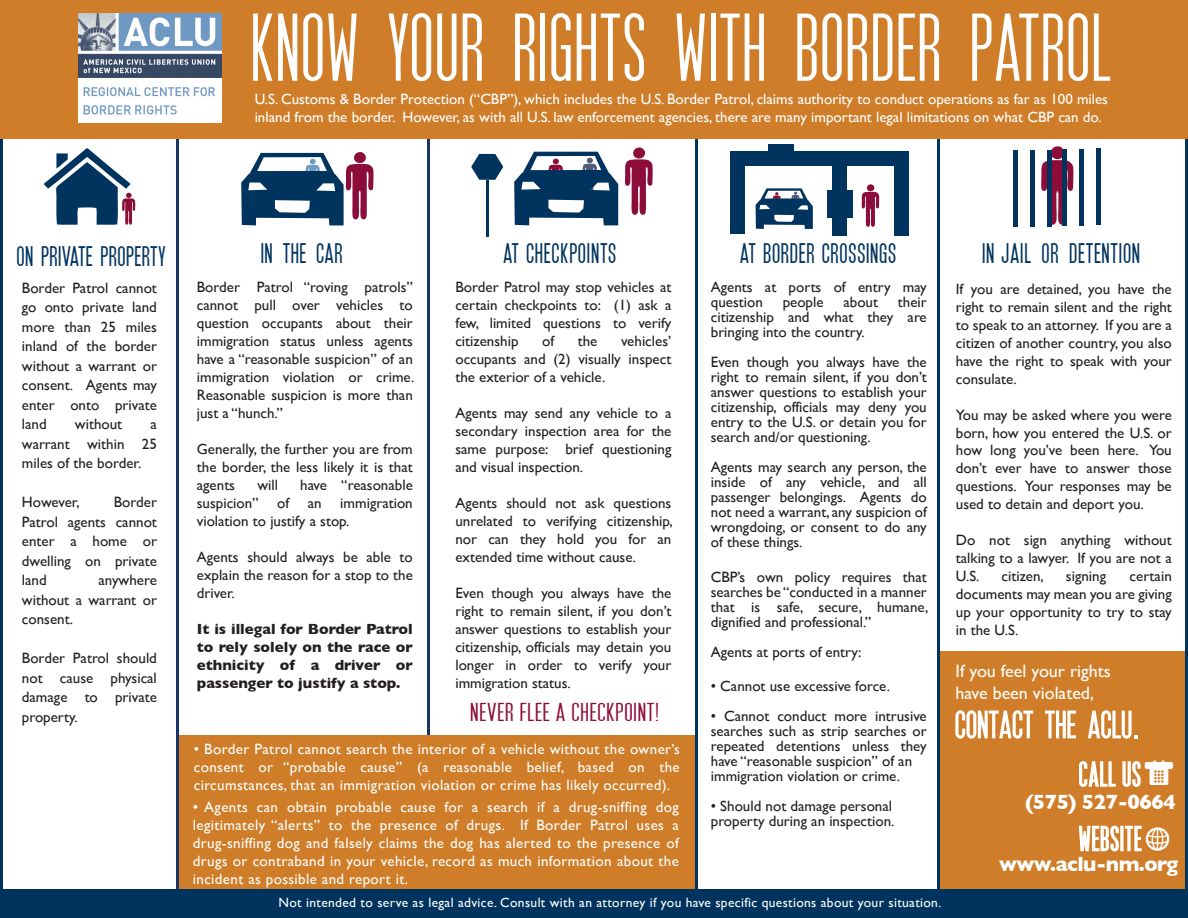
<style>
.page{position:relative;width:1188px;height:918px;background:#fff}
.page>*{position:absolute;margin:0;border:0;box-sizing:border-box;transform-origin:0 0}
.t1{font:100.95px "SF Movie Poster";letter-spacing:.025em;color:#fff;scale:1.15 1}
.t2{font:700 54px "SF Movie Poster";color:#fff}
.t3{font:39.75px "SF Movie Poster";letter-spacing:.035em;color:#00345e}
.t4{font:36px/64.5px "SF Movie Poster";letter-spacing:.05em;color:#fff;scale:1.15 1}
.t5{font:27px "SF Movie Poster";letter-spacing:.035em;color:#8d0d3a;scale:1.5 1}
.t6{font:700 21px "Gill Sans";letter-spacing:-.025em;color:#fff}
.t7{font:18px/21.6px "Gill Sans";color:#fff}
.t8{font:15px/18px "Gill Sans";color:#231f20;text-align:justify}
.t9{font:15px/18px "Gill Sans";color:#fff;text-align:justify}
.t10{font:700 15px/18px "Gill Sans";color:#231f20;text-align:justify}
.t11{font:13.5px "Gill Sans";letter-spacing:.025em;color:#fff}
.s1{color:#fff}
.s2{font-family:"Modern Pictograms"}
</style>
<div class="page">
<div style="left:938px;top:651px;width:248px;height:240px;background:#cf7d28"></div>
<hr style="left:0;top:129px;width:3px;height:777px;background:#00345e">
<hr style="left:1185px;top:124px;width:3px;height:777px;background:#00345e">
<hr style="left:427px;top:136px;width:3px;height:777px;background:#1a3564">
<div style="left:179px;top:735px;width:517px;height:157px;background:#cf7d28"></div>
<hr style="left:176px;top:136px;width:3px;height:777px;background:#1a3564">
<hr style="left:695px;top:138px;width:3px;height:777px;background:#00345e">
<hr style="left:937px;top:139px;width:3px;height:777px;background:#00345e">
<svg style="left:514px;top:152px;width:104px;height:73px"></svg>
<svg style="left:756px;top:188px;width:57px;height:41px"></svg>
<hr style="left:760px;top:200px;width:48px;height:1px;background:#00345e">
<svg style="left:44px;top:148px;width:91px;height:77px"></svg>
<svg style="left:471px;top:154px;width:32px;height:26px"></svg>
<hr style="left:486px;top:180px;width:3px;height:57px;background:#00345e">
<svg style="left:1041px;top:146px;width:33px;height:79px"></svg>
<div style="left:1013px;top:150px;width:5px;height:77px;background:#00345e"></div>
<div style="left:1030px;top:150px;width:5px;height:76px;background:#00345e"></div>
<div style="left:1047px;top:150px;width:5px;height:76px;background:#00345e"></div>
<hr style="left:1062px;top:150px;width:4px;height:76px;background:#00345e">
<div style="left:1079px;top:149px;width:5px;height:77px;background:#00345e"></div>
<hr style="left:1096px;top:149px;width:4px;height:76px;background:#00345e">
<svg style="left:241px;top:152px;width:133px;height:73px"></svg>
<svg style="left:625px;top:147px;width:28px;height:68px"></svg>
<svg style="left:861px;top:184px;width:18px;height:43px"></svg>
<div style="left:0;top:0;width:1188px;height:139px;background:#cf7d28"></div>
<div style="left:0;top:889px;width:1188px;height:29px;background:#00345e"></div>
<div style="left:735px;top:151px;width:174px;height:14px;background:#00345e"></div>
<div style="left:730px;top:151px;width:14px;height:83px;background:#00345e"></div>
<div style="left:832px;top:153px;width:14px;height:83px;background:#00345e"></div>
<div style="left:894px;top:153px;width:15px;height:83px;background:#00345e"></div>
<div style="left:768px;top:145px;width:26px;height:14px;background:#00345e"></div>
<div style="left:827px;top:190px;width:26px;height:28px;background:#00345e"></div>
<svg style="left:1078px;top:825px;width:64px;height:27px"></svg>
<svg style="left:1079px;top:761px;width:62px;height:26px"></svg>
<img style="left:78px;top:14px;width:144px;height:109px">
<h1 class="t1" style="left:252px;top:-7px;width:748px">KNOW YOUR RIGHTS WITH BORDER PATROL</h1>
<p class="t9" style="left:255px;top:89px;width:855px">U.S. Customs &amp; Border Protection (“CBP”), which includes the U.S. Border Patrol, claims authority to conduct operations as far as 100 miles inland from the border. However, as with all U.S. law enforcement agencies, there are many important legal limitations on what CBP can do.</p>
<h3 class="t3" style="left:17px;top:232px;width:150px">on private property</h3>
<p class="t8" style="left:22px;top:278px;width:137px;line-height:19.5px">Border Patrol cannot go onto private land more than 25 miles inland of the border without a warrant or consent. Agents may enter onto private land</p>
<p class="t8" style="left:75px;top:415px;width:49px">without</p>
<p class="t8" style="left:22px;top:414px;width:137px;line-height:19.5px;text-indent:129px">a warrant within 25 miles of the border.</p>
<p class="t8" style="left:22px;top:493px;width:59px">However,</p>
<p class="t8" style="left:22px;top:492px;width:137px;line-height:19.5px;text-indent:92px">Border Patrol agents cannot enter a home or dwelling on private land</p>
<p class="t8" style="left:22px;top:570px;width:136px;line-height:19.5px;text-indent:77px">anywhere without a warrant or consent.</p>
<p class="t8" style="left:22px;top:648px;width:137px;line-height:19.5px">Border Patrol should not cause physical damage to private property.</p>
<h3 class="t3" style="left:261px;top:229px;width:83px">in the car</h3>
<h3 class="t3" style="left:503px;top:229px;width:114px">at checkpoints</h3>
<h3 class="t3" style="left:740px;top:229px;width:157px">at border crossings</h3>
<h3 class="t3" style="left:983px;top:229px;width:159px">in jail or detention</h3>
<p class="t8" style="left:197px;top:278px;width:219px">Border Patrol “roving patrols” cannot pull over vehicles to question occupants about their immigration status unless agents have a “reasonable suspicion” of an immigration violation or crime.<br>Reasonable suspicion is more than just a “hunch.”</p>
<p class="t8" style="left:197px;top:440px;width:218px">Generally, the further you are from the border, the less likely it is that agents</p>
<p class="t8" style="left:197px;top:476px;width:218px;text-indent:103px">have “reasonable suspicion” of an immigration violation to justify a stop.</p>
<p class="t8" style="left:197px;top:548px;width:218px">Agents should always be able to explain the reason for a stop to the driver.</p>
<p class="t10" style="left:197px;top:620px;width:217px">It is illegal for Border Patrol to rely solely on the race or ethnicity of a driver or passenger to justify a stop.<span class="s1">,</span></p>
<p class="t8" style="left:257px;top:476px;width:22px">will</p>
<p class="t8" style="left:455px;top:278px;width:218px">Border Patrol may stop vehicles at certain checkpoints to: (1) ask a few, limited questions to verify citizenship</p>
<p class="t8" style="left:455px;top:332px;width:217px;text-indent:166px">vehicles’ occupants and (2) visually inspect the exterior of a vehicle.</p>
<p class="t8" style="left:455px;top:404px;width:218px">Agents may send any vehicle to a secondary inspection area for the same purpose: brief questioning and visual inspection.</p>
<p class="t8" style="left:455px;top:494px;width:219px">Agents should not ask questions unrelated to verifying citizenship, nor can they hold you for an extended time without cause.</p>
<p class="t8" style="left:455px;top:584px;width:218px">Even though you always have the right to remain silent, if you don’t answer questions to establish your citizenship, officials may detain you longer in order to verify your immigration status.</p>
<p class="t8" style="left:542px;top:332px;width:14px">of</p>
<p class="t8" style="left:578px;top:332px;width:21px">the</p>
<h3 class="t5" style="left:470px;top:698px;width:127px">NEVER FLEE A CHECKPOINT!</h3>
<p class="t9" style="left:194px;top:740px;width:488px">• Border Patrol cannot search the interior of a vehicle without the owner’s consent or “probable cause” (a reasonable belief, based on the circumstances, that an immigration violation or crime has likely occurred).</p>
<p class="t9" style="left:193px;top:798px;width:488px">• Agents can obtain probable cause for a search if a drug-sniffing dog legitimately “alerts” to the presence of drugs. If Border Patrol uses a drug-sniffing dog and falsely claims the dog has alerted to the presence of drugs or contraband in your vehicle, record as much information about the incident as possible and report it.</p>
<p class="t8" style="left:711px;top:280px;width:218px;line-height:15px">Agents at ports of entry may question</p>
<p class="t8" style="left:711px;top:295px;width:217px;line-height:15px;text-indent:187px">their citizenship and what they are bringing into the country.</p>
<p class="t8" style="left:711px;top:355px;width:217px;line-height:15px">Even though you always have the right to remain silent, if you don’t answer questions to establish your citizenship, officials may deny you entry to the U.S. or detain you for search and/or questioning.</p>
<p class="t8" style="left:711px;top:460px;width:218px;line-height:15px">Agents may search any person, the inside of any vehicle, and all passenger belongings. Agents do not need a warrant, any suspicion of wrongdoing, or consent to do any of these things.</p>
<p class="t8" style="left:711px;top:569px;width:219px;line-height:15px">CBP’s own policy requires that searches be “conducted in a manner that is safe, secure, humane, dignified and professional.”</p>
<p class="t8" style="left:711px;top:643px;width:152px">Agents at ports of entry:</p>
<p class="t8" style="left:711px;top:677px;width:181px">• Cannot use excessive force.</p>
<p class="t8" style="left:711px;top:709px;width:218px;line-height:15px;text-align:left">• Cannot conduct more intrusive searches such as strip searches or repeated detentions unless they have “reasonable suspicion” of an immigration violation or crime.</p>
<p class="t8" style="left:711px;top:799px;width:185px;line-height:15px">• Should not damage personal property during an inspection.</p>
<p class="t8" style="left:783px;top:293px;width:42px">people</p>
<p class="t8" style="left:843px;top:293px;width:36px">about</p>
<p class="t11" style="left:279px;top:895px;width:664px">Not intended to serve as legal advice. Consult with an attorney if you have specific questions about your situation.</p>
<p class="t8" style="left:956px;top:279px;width:218px">If you are detained, you have the right to remain silent and the right to speak to an attorney. If you are a citizen of another country, you also have the right to speak with your consulate.</p>
<p class="t8" style="left:956px;top:405px;width:218px">You may be asked where you were born, how you entered the U.S. or how long you’ve been here. You don’t ever have to answer those questions. Your responses may be used to detain and deport you.</p>
<p class="t8" style="left:956px;top:531px;width:218px">Do not sign anything without talking to a lawyer. If you are not a U.S.</p>
<p class="t8" style="left:956px;top:567px;width:218px;text-indent:174px">certain documents may mean you are giving up your opportunity to try to stay in the U.S.</p>
<p class="t8" style="left:1002px;top:567px;width:44px">citizen,</p>
<p class="t8" style="left:1066px;top:567px;width:42px">signing</p>
<p class="t7" style="left:956px;top:660px;width:157px">If you feel your rights have been violated,</p>
<h2 class="t2" style="left:955px;top:691px;width:187px">contact the aclu.</h2>
<h3 class="t4" style="left:1079px;top:740px;width:84px">CALL US<span class="s2">c<br></span>WEBSITE<span class="s2">w</span></h3>
<h3 class="t6" style="left:1025px;top:785px;width:152px">(575) 527-0664</h3>
<h3 class="t6" style="left:999px;top:847px;width:181px">www.aclu-nm.org</h3>
</div>
